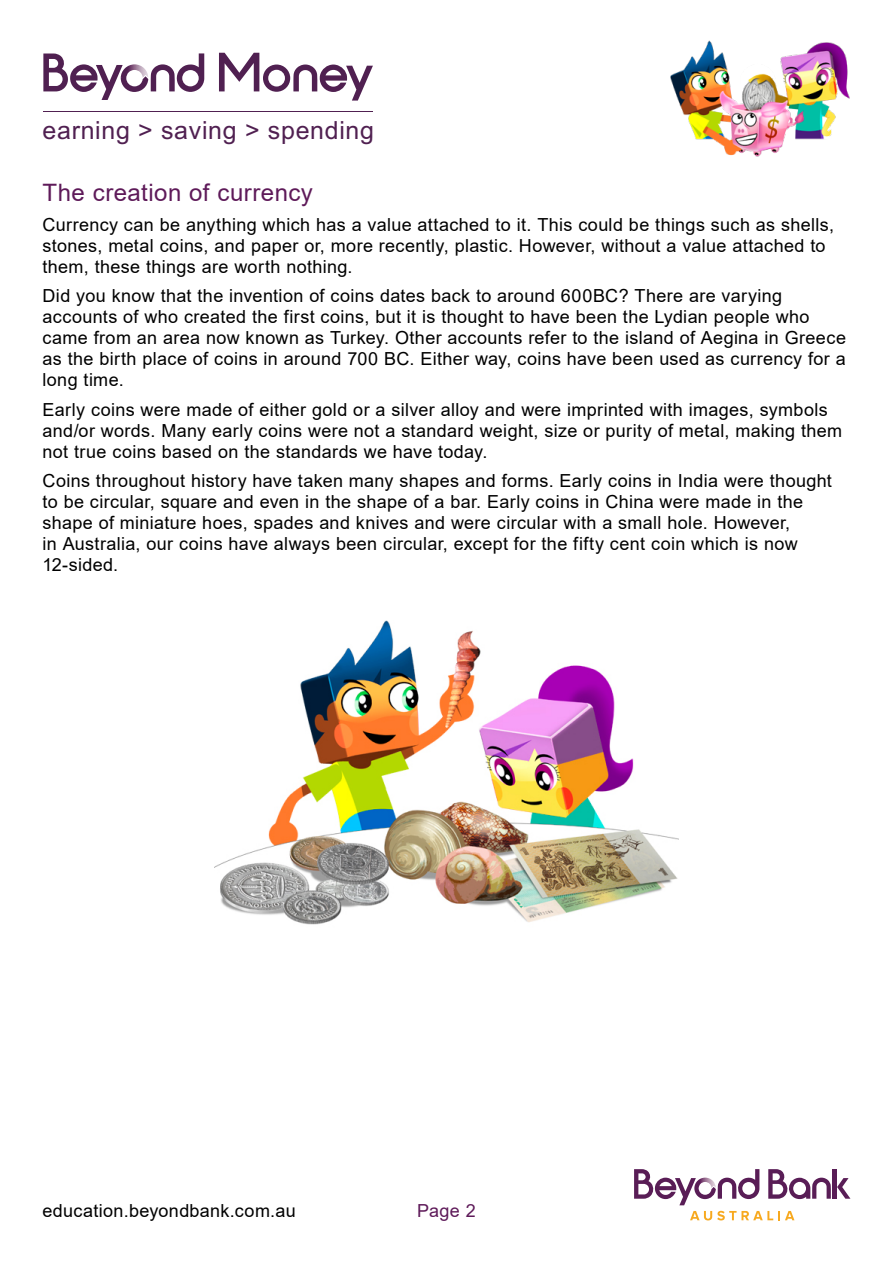
<style>
.page{position:relative;width:893px;height:1263px;background:#fff}
.page>*{position:absolute;margin:0;border:0;box-sizing:border-box;transform-origin:0 0}
.t1{font:25.05px "Arial";letter-spacing:.025em;color:#502051}
.P_Header_1{font:24px "Arial";letter-spacing:.02em;color:#5e1a59}
.P_Body_Copy{font:18px/21px "Arial";letter-spacing:.02em;color:#000}
.t2{font:18px "Arial";color:#5e1a59}
</style>
<div class="page">
<svg style="left:690px;top:1211px;width:104px;height:9px"></svg>
<svg style="left:837px;top:1178px;width:13px;height:21px"></svg>
<hr style="left:833px;top:1169px;width:4px;height:30px;background:#591d56">
<svg style="left:768px;top:1169px;width:63px;height:30px"></svg>
<svg style="left:634px;top:1169px;width:125px;height:36px"></svg>
<img style="left:670px;top:40px;width:180px;height:117px">
<hr style="left:43px;top:111px;width:330px;height:1px;background:#502051">
<svg style="left:43px;top:53px;width:161px;height:47px"></svg>
<svg style="left:219px;top:53px;width:154px;height:48px"></svg>
<img style="left:215px;top:620px;width:463px;height:305px">
<h1 class="t1" style="left:43px;top:113px;width:333px">earning &gt; saving &gt; spending</h1>
<h1 class="P_Header_1" style="left:43px;top:176px;width:272px">The creation of currency</h1>
<p class="P_Body_Copy" style="left:43px;top:214px;width:793px">Currency can be anything which has a value attached to it. This could be things such as shells, stones, metal coins, and paper or, more recently, plastic. However, without a value attached to them, these things are worth nothing.</p>
<p class="P_Body_Copy" style="left:43px;top:285px;width:805px">Did you know that the invention of coins dates back to around 600BC? There are varying accounts of who created the first coins, but it is thought to have been the Lydian people who came from an area now known as Turkey. Other accounts refer to the island of Aegina in Greece as the birth place of coins in around 700 BC. Either way, coins have been used as currency for a long time.</p>
<p class="P_Body_Copy" style="left:43px;top:399px;width:801px">Early coins were made of either gold or a silver alloy and were imprinted with images, symbols and/or words. Many early coins were not a standard weight, size or purity of metal, making them not true coins based on the standards we have today.</p>
<p class="P_Body_Copy" style="left:43px;top:470px;width:791px">Coins throughout history have taken many shapes and forms. Early coins in India were thought to be circular, square and even in the shape of a bar. Early coins in China were made in the shape of miniature hoes, spades and knives and were circular with a small hole. However,<br>in Australia, our coins have always been circular, except for the fifty cent coin which is now 12-sided.</p>
<p class="P_Body_Copy" style="left:43px;top:1199px;width:255px">education.beyondbank.com.au</p>
<p class="t2" style="left:417px;top:1198px;width:60px">Page 2</p>
</div>
